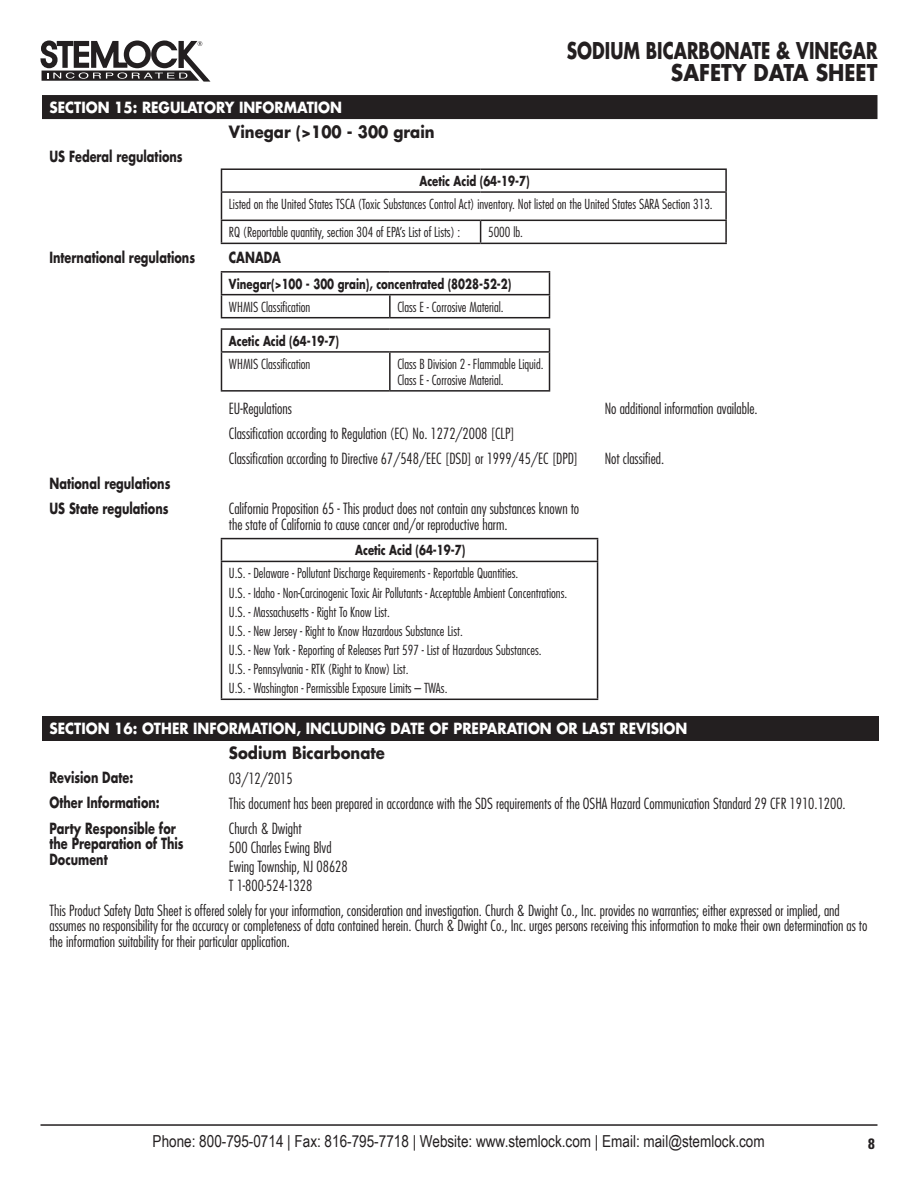
<style>
.page{position:relative;width:918px;height:1188px;background:#fff}
.page>*{position:absolute;margin:0;border:0;box-sizing:border-box;transform-origin:0 0}
.t1{font:700 22.5px/22.5px "Futura";color:#231f20;text-align:center;scale:.75 1}
.t2{font:700 22.5px "Futura";color:#231f20;scale:.9 1}
.t3{font:16.5px "Arial Narrow";color:#231f20}
.t4{font:700 16.5px "Futura";color:#231f20;scale:.9 1}
.t5{font:300 condensed 15px/15.9px "Futura";color:#231f20}
.t6{font:700 15px/15.9px "Futura";color:#231f20;scale:.75 1}
.t7{font:700 15px "Futura";color:#fff;scale:.9 1}
.t8{font:700 condensed 15px "Univers";color:#231f20}
.t9{font:300 condensed 13.5px/19.2px "Futura";color:#231f20}
.t10{font:700 13.5px "Futura";color:#231f20;scale:.75 1}
</style>
<div class="page">
<svg style="left:40px;top:40px;width:171px;height:42px"></svg>
<hr style="left:40px;top:1124px;width:838px;height:2px;background:#231f20">
<div style="left:42px;top:95px;width:836px;height:24px;background:#231f20"></div>
<hr style="left:221px;top:168px;width:260px;height:2px;background:#231f20">
<hr style="left:481px;top:168px;width:246px;height:2px;background:#231f20">
<hr style="left:725px;top:170px;width:2px;height:21px;background:#231f20">
<hr style="left:221px;top:191px;width:260px;height:2px;background:#231f20">
<hr style="left:481px;top:191px;width:246px;height:2px;background:#231f20">
<hr style="left:725px;top:193px;width:2px;height:27px;background:#231f20">
<hr style="left:221px;top:220px;width:260px;height:1px;background:#231f20">
<svg style="left:221px;top:170px;width:1px;height:73px"></svg>
<hr style="left:481px;top:220px;width:246px;height:1px;background:#231f20">
<svg style="left:480px;top:221px;width:1px;height:22px"></svg>
<hr style="left:725px;top:221px;width:2px;height:22px;background:#231f20">
<hr style="left:221px;top:243px;width:260px;height:1px;background:#231f20">
<hr style="left:481px;top:243px;width:246px;height:1px;background:#231f20">
<hr style="left:221px;top:271px;width:169px;height:2px;background:#231f20">
<hr style="left:390px;top:271px;width:160px;height:2px;background:#231f20">
<hr style="left:221px;top:294px;width:169px;height:1px;background:#231f20">
<svg style="left:221px;top:273px;width:1px;height:44px"></svg>
<hr style="left:390px;top:294px;width:160px;height:1px;background:#231f20">
<hr style="left:389px;top:295px;width:2px;height:22px;background:#231f20">
<svg style="left:549px;top:273px;width:1px;height:44px"></svg>
<hr style="left:221px;top:317px;width:169px;height:1px;background:#231f20">
<hr style="left:390px;top:317px;width:160px;height:1px;background:#231f20">
<hr style="left:221px;top:328px;width:169px;height:2px;background:#231f20">
<svg style="left:221px;top:330px;width:1px;height:21px"></svg>
<hr style="left:390px;top:328px;width:160px;height:2px;background:#231f20">
<svg style="left:549px;top:330px;width:1px;height:21px"></svg>
<hr style="left:221px;top:351px;width:169px;height:2px;background:#231f20">
<hr style="left:221px;top:353px;width:1px;height:37px;background:#231f20">
<hr style="left:390px;top:351px;width:160px;height:2px;background:#231f20">
<hr style="left:389px;top:353px;width:2px;height:37px;background:#231f20">
<hr style="left:549px;top:353px;width:1px;height:37px;background:#231f20">
<hr style="left:221px;top:390px;width:169px;height:2px;background:#231f20">
<hr style="left:390px;top:390px;width:160px;height:2px;background:#231f20">
<hr style="left:221px;top:538px;width:377px;height:1px;background:#231f20">
<svg style="left:221px;top:539px;width:1px;height:22px"></svg>
<svg style="left:597px;top:539px;width:1px;height:22px"></svg>
<hr style="left:221px;top:561px;width:377px;height:1px;background:#231f20">
<hr style="left:221px;top:562px;width:1px;height:137px;background:#231f20">
<hr style="left:597px;top:562px;width:1px;height:137px;background:#231f20">
<hr style="left:221px;top:699px;width:377px;height:1px;background:#231f20">
<div style="left:42px;top:716px;width:837px;height:24px;background:#231f20"></div>
<p class="t7" style="left:50px;top:97px;width:20px">SECTION</p>
<p class="t7" style="left:114px;top:97px;width:43px">15: REGU</p>
<p class="t7" style="left:181px;top:97px;width:20px">LATOR</p>
<p class="t7" style="left:225px;top:97px;width:54px">Y INFORMATION</p>
<p class="t4" style="left:229px;top:121px;width:230px">Vinegar (&gt;100 - 300 grain</p>
<p class="t6" style="left:50px;top:148px;width:179px">US Federal regulations</p>
<h1 class="t1" style="left:567px;top:38px;width:416px">Sodium Bicarbonate &amp; Vinegar<br>SAFETY DATA</h1>
<h1 class="t2" style="left:816px;top:57px;width:45px">SHEET</h1>
<p class="t10" style="left:420px;top:172px;width:148px">Acetic Acid (64-19-7)</p>
<p class="t9" style="left:229px;top:190px;width:485px;line-height:28.2px">Listed on the United States TSCA (Toxic Substances Control Act) inventory. Not listed on the United States SARA Section 313.<br>RQ (Reportable quantity, section 304 of EPA’s List of Lists) :</p>
<p class="t9" style="left:488px;top:223px;width:36px">5000 lb.</p>
<p class="t10" style="left:229px;top:274px;width:378px">Vinegar(&gt;100 - 300 grain), concentrated (8028-52-2)</p>
<p class="t9" style="left:229px;top:297px;width:83px">WHMIS Classification</p>
<p class="t9" style="left:397px;top:297px;width:108px">Class E - Corrosive Material.</p>
<p class="t10" style="left:229px;top:331px;width:148px">Acetic Acid (64-19-7)</p>
<p class="t9" style="left:229px;top:354px;width:83px">WHMIS Classification</p>
<p class="t9" style="left:397px;top:356px;width:148px;line-height:15.9px">Class B Division 2 - Flammable Liquid.<br>Class E - Corrosive Material.</p>
<p class="t6" style="left:50px;top:249px;width:196px">International regulations</p>
<p class="t6" style="left:229px;top:249px;width:13px">CANADA</p>
<p class="t6" style="left:50px;top:470px;width:163px;line-height:25.2px">National regulations<br>US State regulations</p>
<p class="t5" style="left:229px;top:400px;width:65px">EU-Regulations</p>
<p class="t5" style="left:605px;top:400px;width:154px">No additional information available.</p>
<p class="t5" style="left:229px;top:420px;width:351px;line-height:25.2px">Classification according to Regulation (EC) No. 1272/2008 [CLP]<br>Classification according to Directive 67/548/EEC [DSD] or 1999/45/EC [DPD]</p>
<p class="t5" style="left:605px;top:450px;width:61px">Not classified.</p>
<p class="t5" style="left:229px;top:500px;width:352px">California Proposition 65 - This product does not contain any substances known to the state of California to cause cancer and/or reproductive harm.</p>
<p class="t10" style="left:355px;top:541px;width:148px">Acetic Acid (64-19-7)</p>
<p class="t9" style="left:229px;top:564px;width:340px">U.S. - Delaware - Pollutant Discharge Requirements - Reportable Quantities.<br>U.S. - Idaho - Non-Carcinogenic Toxic Air Pollutants - Acceptable Ambient Concentrations.<br>U.S. - Massachusetts - Right To Know List.<br>U.S. - New Jersey - Right to Know Hazardous Substance List.<br>U.S. - New York - Reporting of Releases Part 597 - List of Hazardous Substances.<br>U.S. - Pennsylvania - RTK (Right to Know) List.<br>U.S. - Washington - Permissible Exposure Limits – TWAs.</p>
<p class="t7" style="left:50px;top:718px;width:20px">SECTION</p>
<p class="t7" style="left:114px;top:718px;width:126px">16: OTHER INFORMATION</p>
<p class="t7" style="left:296px;top:718px;width:58px">, INC LUDING</p>
<p class="t7" style="left:390px;top:718px;width:11px">DATE</p>
<p class="t7" style="left:430px;top:718px;width:75px">OF PRE PARATION</p>
<p class="t7" style="left:557px;top:718px;width:125px">OR LAST REVISION</p>
<p class="t4" style="left:229px;top:742px;width:175px">Sodium Bicarbonate</p>
<p class="t6" style="left:50px;top:769px;width:113px">Revision Date:</p>
<p class="t5" style="left:229px;top:770px;width:65px">03/12/2015</p>
<p class="t6" style="left:50px;top:794px;width:149px">Other Information:</p>
<p class="t5" style="left:229px;top:795px;width:618px">This document has been prepared in accordance with the SDS requirements of the OSHA Hazard Communication Standard 29 CFR 1910.1200.</p>
<p class="t6" style="left:50px;top:820px;width:180px">Party Responsible for the Preparation of This<br>Document</p>
<p class="t5" style="left:229px;top:818px;width:120px;line-height:19.2px">Church &amp; Dwight<br>500 Charles Ewing Blvd<br>Ewing Township, NJ 08628<br>T 1-800-524-1328</p>
<p class="t5" style="left:50px;top:902px;width:819px">This Product Safety Data Sheet is offered solely for your information, consideration and investigation. Church &amp; Dwight Co., Inc. provides no warranties; either expressed or implied, and assumes no responsibility for the accuracy or completeness of data contained herein. Church &amp; Dwight Co., Inc. urges persons receiving this information to make their own determination as to the information suitability for their particular application.</p>
<p class="t3" style="left:153px;top:1129px;width:614px">Phone: 800-795-0714 | Fax: 816-795-7718 | Website: www.stemlock.com | Email: mail@stemlock.com</p>
<p class="t8" style="left:868px;top:1134px;width:8px">8</p>
</div>
